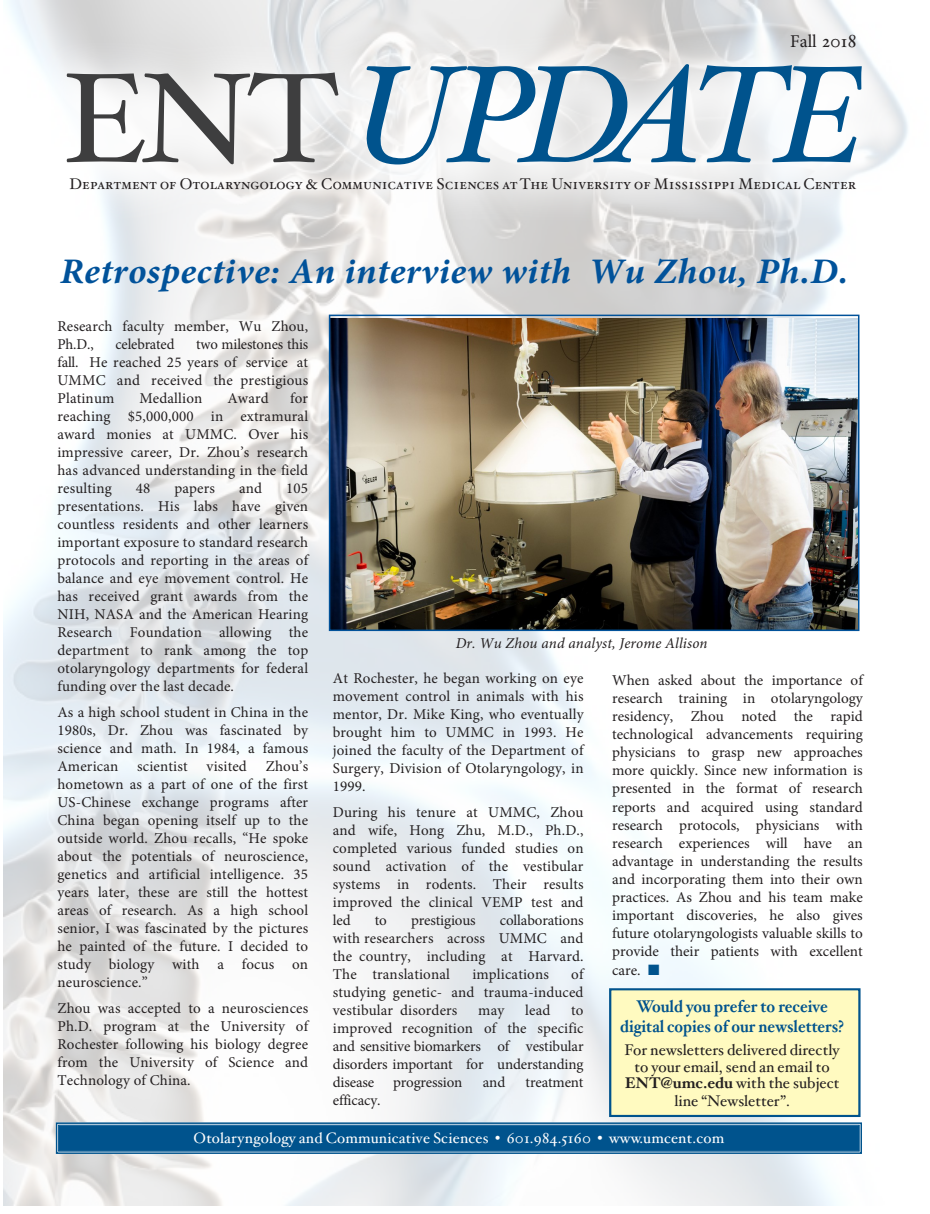
<style>
.page{position:relative;width:930px;height:1214px;background:#fff}
.page>*{position:absolute;margin:0;border:0;box-sizing:border-box;transform-origin:0 0}
.t1{font:italic 138px "Hoefler Txt";letter-spacing:-.07em;color:#00538d}
.t2{font:italic 700 36px "Minion Pro";letter-spacing:.015em;color:#01529a;scale:1.04 1}
.t3{font:18px "Minion Pro";color:#231f20}
.t4{font:700 16.95px/19.5px "Hoefler Txt";color:#00538d;text-align:center;scale:.91 1}
.t5{font:15.45px/17px "Hoefler Txt";letter-spacing:.01em;color:#231f20;text-align:center}
.t6{font:15px/18px "Minion Pro";letter-spacing:.01em;color:#231f20;text-align:justify}
.t7{font:15px "Hoefler Txt";letter-spacing:.01em;color:#fff}
.t8{font:15px "Minion Pro";letter-spacing:-.01em;color:#231f20}
.t9{font:italic 15px "Minion Pro";letter-spacing:.01em;color:#221e1f}
.s1{font-family:"Hoefler Txt"}
.s2{font-style:normal;font-size:127.5px;color:#3e3e3f}
.s3{color:#00538d}
.s4{font-weight:700}
</style>
<div class="page">
<img style="left:3px;top:1px;width:905px;height:1204px">
<svg style="left:12px;top:28px;width:893px;height:200px"></svg>
<svg style="left:55px;top:1121px;width:807px;height:33px;background:#146095"></svg>
<div style="left:58px;top:1124px;width:801px;height:27px;border:1px solid #00538d"></div>
<img style="left:331px;top:318px;width:526px;height:311px">
<div style="left:329px;top:314px;width:530px;height:317px;border:1px solid #01529a"></div>
<div style="left:609px;top:988px;width:251px;height:129px;background:#fffac0;border:2px solid #00538d"></div>
<p class="t3" style="left:790px;top:30px;width:68px">Fall <span class="s1">2018</span></p>
<h1 class="t1" style="left:63px;top:33px;width:801px"><span class="s2">ENT</span> UPDATE</h1>
<p class="t5" style="left:69px;top:174px;width:788px">Department of Otolaryngology &amp; Communicative Sciences at The University of Mississippi Medical Center</p>
<h2 class="t2" style="left:60px;top:246px;width:759px">Retrospective: An interview with Wu Zhou, Ph.D.</h2>
<p class="t6" style="left:57px;top:318px;width:252px">Research faculty member, Wu Zhou,<br>Ph.D.,</p>
<p class="t6" style="left:57px;top:336px;width:252px;text-indent:139px">two milestones this fall. He reached 25 years of service at UMMC and received the prestigious Platinum</p>
<p class="t8" style="left:115px;top:334px;width:60px">celebrated</p>
<p class="t6" style="left:57px;top:390px;width:252px;text-indent:233px">for reaching $5,000,000 in extramural award monies at UMMC. Over his impressive career, Dr. Zhou’s research has advanced understanding in the field resulting</p>
<p class="t6" style="left:139px;top:390px;width:64px">Medallion</p>
<p class="t6" style="left:227px;top:390px;width:43px">Award</p>
<p class="t6" style="left:136px;top:480px;width:16px">48</p>
<p class="t6" style="left:174px;top:480px;width:42px">papers</p>
<p class="t6" style="left:239px;top:480px;width:25px">and</p>
<p class="t6" style="left:57px;top:480px;width:252px;text-indent:229px">105 presentations. His labs have given countless residents and other learners important exposure to standard research protocols and reporting in the areas of balance and eye movement control. He has received grant awards from the NIH, NASA and the American Hearing Research Foundation allowing the department to rank among the top otolaryngology departments for federal funding over the last decade.</p>
<p class="t6" style="left:57px;top:703px;width:252px">As a high school student in China in the 1980s, Dr. Zhou was fascinated by science and math. In 1984, a famous American</p>
<p class="t6" style="left:57px;top:757px;width:252px;text-indent:208px">Zhou’s hometown as a part of one of the first US-Chinese exchange programs after China began opening itself up to the outside world. Zhou recalls, “He spoke about the potentials of neuroscience, genetics and artificial intelligence. 35 years later, these are still the hottest areas of research. As a high school senior, I was fascinated by the pictures he painted of the future. I decided to study biology with a focus on neuroscience.”</p>
<p class="t6" style="left:57px;top:999px;width:252px">Zhou was accepted to a neurosciences Ph.D. program at the University of Rochester following his biology degree from the University of Science and Technology of China.</p>
<p class="t6" style="left:137px;top:757px;width:52px">scientist</p>
<p class="t6" style="left:207px;top:757px;width:42px">visited</p>
<p class="t9" style="left:456px;top:632px;width:253px">Dr. Wu Zhou and analyst, Jerome Allison</p>
<p class="t6" style="left:333px;top:669px;width:252px">At Rochester, he began working on eye movement control in animals with his mentor, Dr. Mike King, who eventually brought him to UMMC in 1993. He joined the faculty of the Department of Surgery, Division of Otolaryngology, in 1999.</p>
<p class="t6" style="left:333px;top:803px;width:252px">During his tenure at UMMC, Zhou and wife, Hong Zhu, M.D., Ph.D., completed various funded studies on sound activation of the vestibular systems in rodents. Their results improved the clinical VEMP test and led</p>
<p class="t6" style="left:333px;top:911px;width:252px;text-indent:167px">collaborations with researchers across UMMC and the country, including at Harvard.<br>The translational</p>
<p class="t6" style="left:375px;top:911px;width:14px">to</p>
<p class="t8" style="left:411px;top:910px;width:66px">prestigious</p>
<p class="t6" style="left:333px;top:965px;width:252px;text-indent:238px">of studying genetic- and trauma-induced vestibular disorders</p>
<p class="t6" style="left:472px;top:965px;width:78px">implications</p>
<p class="t6" style="left:478px;top:1001px;width:28px">may</p>
<p class="t6" style="left:525px;top:1001px;width:27px">lead</p>
<p class="t6" style="left:333px;top:1001px;width:252px;text-indent:238px">to improved recognition of the specific and sensitive biomarkers of vestibular disorders important for understanding disease</p>
<p class="t8" style="left:393px;top:1072px;width:71px">progression</p>
<p class="t6" style="left:483px;top:1073px;width:24px">and</p>
<p class="t8" style="left:525px;top:1072px;width:59px">treatment</p>
<p class="t8" style="left:333px;top:1090px;width:49px">efficacy.</p>
<p class="t6" style="left:612px;top:671px;width:252px">When asked about the importance of research training in otolaryngology residency, Zhou noted the rapid technological advancements requiring physicians to grasp new approaches more quickly. Since new information is presented in the format of research reports and acquired using standard research protocols, physicians with research experiences will have an advantage in understanding the results and incorporating them into their own practices. As Zhou and his team make important discoveries, he also gives future otolaryngologists valuable skills to provide their patients with excellent care. <span class="s3">■</span></p>
<p class="t4" style="left:620px;top:995px;width:247px">Would you prefer to receive digital copies of our newsletters?</p>
<p class="t5" style="left:624px;top:1040px;width:217px">For newsletters delivered directly to your email, send an email to<br><span class="s4">ENT@umc.edu</span> with the subject line “Newsletter”.</p>
<p class="t7" style="left:194px;top:1126px;width:530px">Otolaryngology and Communicative Sciences • 601.984.5160 • www.umcent.com</p>
</div>
